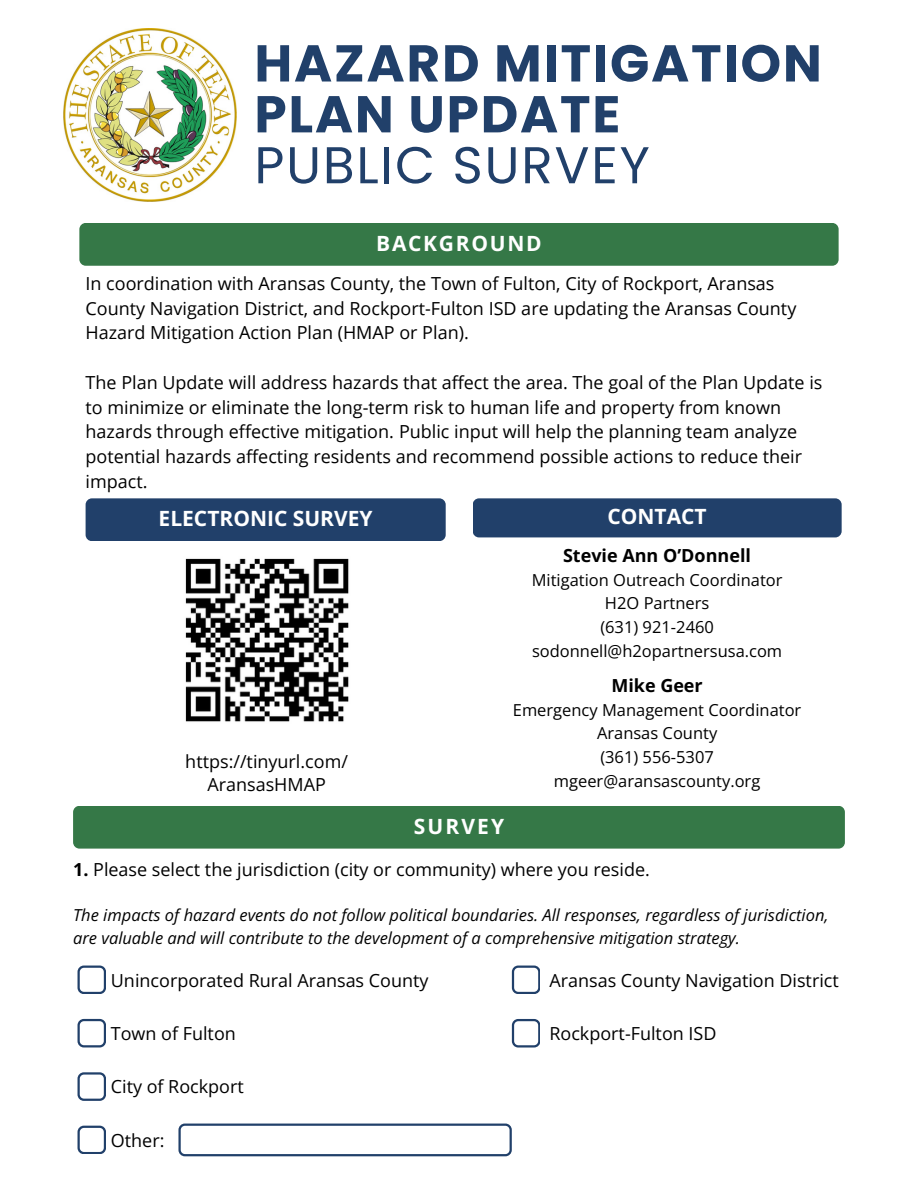
<style>
.page{position:relative;width:918px;height:1188px;background:#fff}
.page>*{position:absolute;margin:0;border:0;box-sizing:border-box;transform-origin:0 0}
.t1{font:700 51.75px/50.8px "Poppins";letter-spacing:.035em;color:#21406a}
.t2{font:700 21px "Open Sans";color:#fff}
.t3{font:700 21px "Open Sans";letter-spacing:.08em;color:#fff}
.t4{font:18px/24.8px "Open Sans";color:#000}
.t5{font:700 18px "Open Sans";color:#000}
.t6{font:italic 16.5px/22.5px "Open Sans";color:#000}
.t7{font:16.5px "Open Sans";color:#000}
.s1{font-weight:400}
.s2{font-weight:700}
</style>
<div class="page">
<div style="left:79px;top:223px;width:760px;height:43px;background:#357847;border-radius:6px"></div>
<div style="left:86px;top:498px;width:360px;height:43px;background:#21406a;border-radius:6px"></div>
<div style="left:473px;top:498px;width:369px;height:39px;background:#21406a;border-radius:6px"></div>
<div style="left:73px;top:806px;width:772px;height:43px;background:#357847;border-radius:6px"></div>
<svg style="left:78px;top:966px;width:28px;height:28px"></svg>
<svg style="left:78px;top:1019px;width:28px;height:28px"></svg>
<svg style="left:78px;top:1072px;width:28px;height:28px"></svg>
<svg style="left:512px;top:966px;width:28px;height:28px"></svg>
<svg style="left:512px;top:1019px;width:28px;height:28px"></svg>
<svg style="left:78px;top:1126px;width:28px;height:28px"></svg>
<svg style="left:178px;top:1124px;width:333px;height:32px"></svg>
<img style="left:64px;top:28px;width:173px;height:173px">
<img style="left:185px;top:558px;width:164px;height:164px">
<p class="t1" style="left:254px;top:38px;width:569px">HAZARD MITIGATION<br>PLAN UPDATE<br><span class="s1">PUBLIC SURVEY</span></p>
<p class="t3" style="left:376px;top:229px;width:167px">BACKGROUND</p>
<h2 class="t4" style="left:86px;top:270px;width:712px">In coordination with Aransas County, the Town of Fulton, City of Rockport, Aransas<br>County Navigation District, and Rockport-Fulton ISD are updating the Aransas County<br>Hazard Mitigation Action Plan (HMAP or Plan).</h2>
<p class="t4" style="left:86px;top:369px;width:738px">The Plan Update will address hazards that affect the area. The goal of the Plan Update is to minimize or eliminate the long-term risk to human life and property from known hazards through effective mitigation. Public input will help the planning team analyze potential hazards affecting residents and recommend possible actions to reduce their impact.</p>
<p class="t2" style="left:159px;top:504px;width:216px">ELECTRONIC SURVEY</p>
<p class="t2" style="left:607px;top:502px;width:101px">CONTACT</p>
<p class="t4" style="left:185px;top:749px;width:164px;line-height:23.7px;text-align:center">https://tinyurl.com/<br>AransasHMAP</p>
<p class="t5" style="left:563px;top:543px;width:189px">Stevie Ann O’Donnell</p>
<p class="t7" style="left:532px;top:568px;width:252px">Mitigation Outreach Coordinator</p>
<p class="t7" style="left:605px;top:592px;width:106px">H2O Partners</p>
<p class="t7" style="left:600px;top:615px;width:115px">(631) 921-2460</p>
<h2 class="t7" style="left:532px;top:639px;width:252px">sodonnell@h2opartnersusa.com</h2>
<p class="t5" style="left:611px;top:673px;width:93px">Mike Geer</p>
<p class="t7" style="left:513px;top:698px;width:290px">Emergency Management Coordinator</p>
<p class="t7" style="left:597px;top:722px;width:122px">Aransas County</p>
<p class="t7" style="left:600px;top:745px;width:115px">(361) 556-5307</p>
<p class="t7" style="left:554px;top:769px;width:208px">mgeer@aransascounty.org</p>
<h2 class="t2" style="left:414px;top:812px;width:92px">SURVEY</h2>
<h1 class="t4" style="left:73px;top:857px;width:578px"><span class="s2">1.</span> Please select the jurisdiction (city or community) where you reside.</h1>
<h2 class="t6" style="left:73px;top:903px;width:757px">The impacts of hazard events do not follow political boundaries. All responses, regardless of jurisdiction, are valuable and will contribute to the development of a comprehensive mitigation strategy.</h2>
<p class="t4" style="left:111px;top:967px;width:319px">Unincorporated Rural Aransas County</p>
<p class="t4" style="left:111px;top:1021px;width:126px">Town of Fulton</p>
<p class="t4" style="left:111px;top:1074px;width:135px">City of Rockport</p>
<p class="t4" style="left:111px;top:1127px;width:55px">Other:</p>
<p class="t4" style="left:549px;top:967px;width:291px">Aransas County Navigation District</p>
<p class="t4" style="left:549px;top:1021px;width:169px">Rockport-Fulton ISD</p>
</div>
